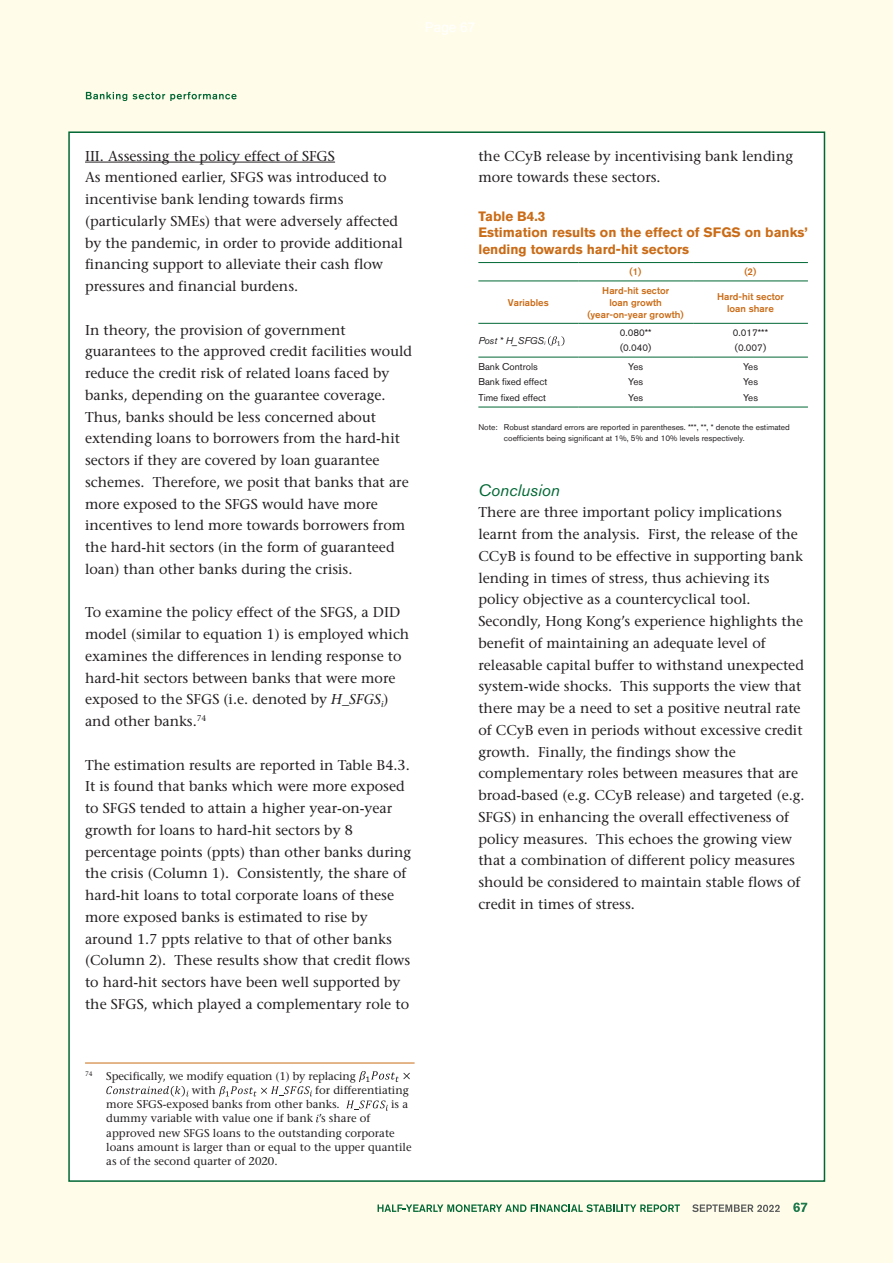
<style>
.page{position:relative;width:893px;height:1263px;background:#fffde9}
.page>*{position:absolute;margin:0;border:0;box-sizing:border-box;transform-origin:0 0}
.text{font:italic 16.5px "Akzidenz Grotesk BQ";color:#006734}
.text-2{font:500 14.25px/21.8px "Stone Serif Std";color:#231f20}
.t1{font:700 13.5px/16.5px "Akzidenz Grotesk BQ";color:#ca6c17}
.Footnote{font:500 11.25px/14.2px "Stone Serif Std";color:#231f20}
.t2{font:9.75px/15.5px "Akzidenz Grotesk BQ";color:#231f20}
.t3{font:500 9.75px/12px "Akzidenz Grotesk BQ";color:#ca6c17;text-align:center}
.t4{font:italic 9.75px "Akzidenz Grotesk BQ";color:#231f20}
.page67{font:8.25px/10.5px "Akzidenz Grotesk BQ";color:#231f20}
.t5{font:500 8.25px "Stone Serif Std";color:#231f20}
.s1{font-style:italic}
</style>
<div class="page">
<svg style="left:793px;top:1202px;width:14px;height:10px"></svg>
<svg style="left:378px;top:1204px;width:302px;height:8px;background:#99c1a0"></svg>
<svg style="left:692px;top:1204px;width:88px;height:8px"></svg>
<svg style="left:86px;top:92px;width:151px;height:9px"></svg>
<div style="left:68px;top:131px;width:757px;height:1051px;background:#fff;border:2px solid #006734"></div>
<hr style="left:85px;top:162px;width:250px;height:1px;background:#231f20">
<hr style="left:85px;top:1063px;width:330px;height:1px;background:#ca6c17">
<svg style="left:359px;top:1071px;width:51px;height:11px"></svg>
<svg style="left:106px;top:1086px;width:83px;height:10px"></svg>
<svg style="left:219px;top:1086px;width:93px;height:10px"></svg>
<svg style="left:346px;top:1100px;width:42px;height:11px"></svg>
<svg style="left:316px;top:1115px;width:3px;height:7px"></svg>
<hr style="left:478px;top:262px;width:100px;height:1px;background:#006734">
<hr style="left:578px;top:262px;width:115px;height:1px;background:#006734">
<hr style="left:693px;top:262px;width:115px;height:1px;background:#006734">
<hr style="left:478px;top:281px;width:100px;height:1px;background:#006734">
<hr style="left:578px;top:281px;width:115px;height:1px;background:#006734">
<hr style="left:693px;top:281px;width:115px;height:1px;background:#006734">
<hr style="left:478px;top:323px;width:100px;height:1px;background:#006734">
<hr style="left:578px;top:323px;width:115px;height:1px;background:#006734">
<hr style="left:693px;top:323px;width:115px;height:1px;background:#006734">
<hr style="left:578px;top:357px;width:115px;height:1px;background:#006734">
<hr style="left:693px;top:357px;width:115px;height:1px;background:#006734">
<hr style="left:578px;top:407px;width:115px;height:1px;background:#006734">
<hr style="left:693px;top:407px;width:115px;height:1px;background:#006734">
<hr style="left:478px;top:357px;width:100px;height:1px;background:#006734">
<hr style="left:478px;top:407px;width:100px;height:1px;background:#006734">
<svg style="left:548px;top:336px;width:16px;height:10px"></svg>
<p class="text-2" style="left:85px;top:145px;width:319px">III. Assessing the policy effect of SFGS<br>As mentioned earlier, SFGS was introduced to incentivise bank lending towards firms (particularly SMEs) that were adversely affected by the pandemic, in order to provide additional financing support to alleviate their cash flow pressures and financial burdens.</p>
<p class="text-2" style="left:85px;top:319px;width:329px">In theory, the provision of government guarantees to the approved credit facilities would reduce the credit risk of related loans faced by banks, depending on the guarantee coverage.<br>Thus, banks should be less concerned about extending loans to borrowers from the hard-hit sectors if they are covered by loan guarantee schemes. Therefore, we posit that banks that are more exposed to the SFGS would have more incentives to lend more towards borrowers from the hard-hit sectors (in the form of guaranteed loan) than other banks during the crisis.</p>
<p class="text-2" style="left:85px;top:602px;width:326px">To examine the policy effect of the SFGS, a DID model (similar to equation 1) is employed which examines the differences in lending response to hard-hit sectors between banks that were more exposed to the SFGS (i.e. denoted by <span class="s1">H_SFGS</span><sub>i</sub>) and other banks.</p>
<p class="t5" style="left:197px;top:714px;width:11px">74</p>
<p class="text-2" style="left:85px;top:754px;width:328px">The estimation results are reported in Table B4.3.<br>It is found that banks which were more exposed to SFGS tended to attain a higher year-on-year growth for loans to hard-hit sectors by 8 percentage points (ppts) than other banks during the crisis (Column 1). Consistently, the share of hard-hit loans to total corporate loans of these more exposed banks is estimated to rise by around 1.7 ppts relative to that of other banks (Column 2). These results show that credit flows to hard-hit sectors have been well supported by the SFGS, which played a complementary role to</p>
<p class="Footnote" style="left:192px;top:1069px;width:166px;text-indent:-107px"><sup>74</sup> Specifically, we modify equation (1) by replacing with</p>
<p class="Footnote" style="left:106px;top:1083px;width:304px;text-indent:209px">for differentiating more SFGS-exposed banks from other banks.</p>
<p class="Footnote" style="left:391px;top:1097px;width:19px">is a</p>
<p class="Footnote" style="left:106px;top:1111px;width:307px">dummy variable with value one if bank ’s share of approved new SFGS loans to the outstanding corporate loans amount is larger than or equal to the upper quantile as of the second quarter of 2020.</p>
<p class="text-2" style="left:478px;top:145px;width:316px">the CCyB release by incentivising bank lending more towards these sectors.</p>
<h1 class="t1" style="left:478px;top:208px;width:331px">Table B4.3<br>Estimation results on the effect of SFGS on banks’ lending towards hard-hit sectors</h1>
<p class="t3" style="left:630px;top:266px;width:13px">(1)</p>
<p class="t3" style="left:744px;top:266px;width:13px">(2)</p>
<p class="t3" style="left:508px;top:296px;width:43px">Variables</p>
<p class="t3" style="left:587px;top:284px;width:98px">Hard-hit sector<br>loan growth (year-on-year growth)</p>
<p class="t3" style="left:717px;top:290px;width:68px">Hard-hit sector loan share</p>
<p class="t4" style="left:478px;top:334px;width:68px">Post * H_SFGS<sub>i</sub></p>
<p class="t2" style="left:620px;top:325px;width:33px">0.080** (0.040)</p>
<p class="t2" style="left:733px;top:325px;width:37px">0.017*** (0.007)</p>
<p class="t2" style="left:478px;top:359px;width:61px">Bank Controls</p>
<p class="t2" style="left:628px;top:359px;width:17px">Yes</p>
<p class="t2" style="left:743px;top:359px;width:17px">Yes</p>
<p class="t2" style="left:478px;top:374px;width:70px">Bank fixed effect</p>
<p class="t2" style="left:628px;top:374px;width:17px">Yes</p>
<p class="t2" style="left:743px;top:374px;width:17px">Yes</p>
<p class="t2" style="left:478px;top:390px;width:69px">Time fixed effect</p>
<p class="t2" style="left:628px;top:390px;width:17px">Yes</p>
<p class="t2" style="left:743px;top:389px;width:17px">Yes</p>
<p class="page67" style="left:504px;top:422px;width:287px;text-indent:-26px">Note: Robust standard errors are reported in parentheses. ***, **, * denote the estimated coefficients being significant at 1%, 5% and 10% levels respectively.</p>
<p class="text" style="left:478px;top:480px;width:83px">Conclusion</p>
<p class="text-2" style="left:478px;top:502px;width:328px">There are three important policy implications learnt from the analysis. First, the release of the CCyB is found to be effective in supporting bank lending in times of stress, thus achieving its policy objective as a countercyclical tool.<br>Secondly, Hong Kong’s experience highlights the benefit of maintaining an adequate level of releasable capital buffer to withstand unexpected system-wide shocks. This supports the view that there may be a need to set a positive neutral rate of CCyB even in periods without excessive credit growth. Finally, the findings show the complementary roles between measures that are broad-based (e.g. CCyB release) and targeted (e.g.<br>SFGS) in enhancing the overall effectiveness of policy measures. This echoes the growing view that a combination of different policy measures should be considered to maintain stable flows of credit in times of stress.</p>
</div>
